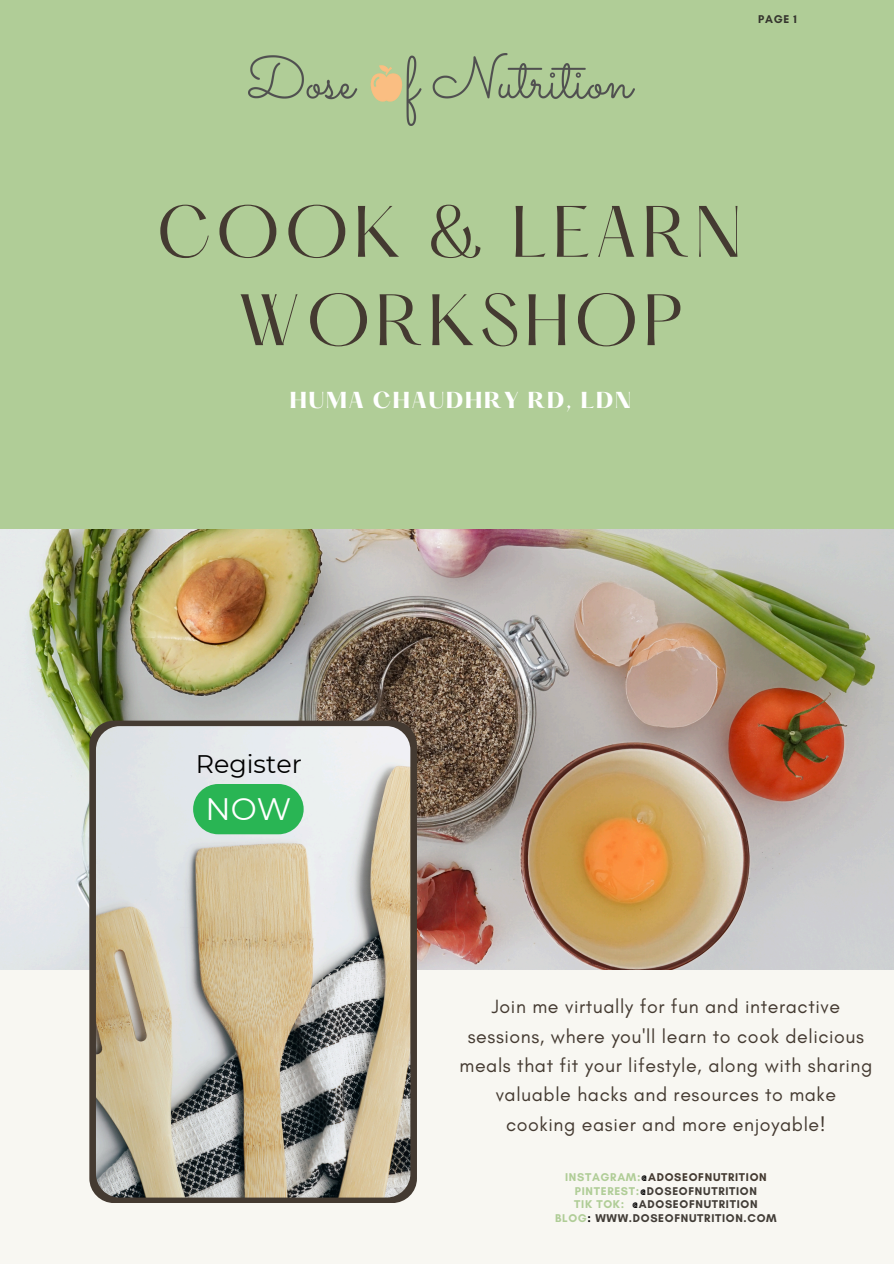
<style>
.page{position:relative;width:894px;height:1264px;background:#fff}
.page>*{position:absolute;margin:0;border:0;box-sizing:border-box;transform-origin:0 0}
.t1{font:63.6px "Hatton";letter-spacing:.07em;color:#443a31}
.t2{font:31.05px "Montserrat";color:#fff}
.t3{font:25.35px "Montserrat";color:#000}
.t4{font:700 20.1px "Hatton";letter-spacing:.06em;color:#fff}
.t5{font:19.65px/29.4px "Glacial Indifference";letter-spacing:.03em;color:#443a31;text-align:center}
.t6{font:700 11.55px "Glacial Indifference";letter-spacing:.06em;color:#423d37}
.t7{font:700 11.55px "Glacial Indifference";letter-spacing:.06em;color:#443a31}
.t8{font:700 11.55px "Glacial Indifference";color:#35352e}
.s1{color:#b0cd97}
.s2{color:#000}
</style>
<div class="page">
<div style="left:0;top:0;width:893px;height:1263px;background:#f8f7f2"></div>
<div style="left:0;top:0;width:893px;height:808px;background:#b0cd97"></div>
<img style="left:0;top:529px;width:893px;height:440px">
<img style="left:248px;top:53px;width:386px;height:72px">
<div style="left:89px;top:720px;width:328px;height:482px;background:#443a31;border-radius:25px"></div>
<img style="left:96px;top:726px;width:314px;height:471px;border-radius:24px">
<svg style="left:193px;top:784px;width:110px;height:50px;background:#3ab962"></svg>
<p class="t8" style="left:758px;top:12px;width:40px">PAGE 1</p>
<h1 class="t1" style="left:156px;top:202px;width:586px">COOK &amp; LEARN</h1>
<p class="t1" style="left:237px;top:290px;width:447px">WORKSHOP</p>
<p class="t4" style="left:289px;top:391px;width:343px">HUMA CHAUDHRY RD, LDN</p>
<p class="t3" style="left:196px;top:748px;width:108px">Register</p>
<p class="t2" style="left:205px;top:790px;width:87px">NOW</p>
<p class="t5" style="left:459px;top:991px;width:414px">Join me virtually for fun and interactive sessions, where you'll learn to cook delicious meals that fit your lifestyle, along with sharing valuable hacks and resources to make cooking easier and more enjoyable!</p>
<h3 class="t7" style="left:565px;top:1170px;width:203px"><span class="s1">INSTAGRAM:</span><span class="s2">@</span>ADOSEOFNUTRITION</h3>
<h2 class="t6" style="left:574px;top:1183px;width:183px"><span class="s1">PINTEREST:</span><span class="s2">@</span>DOSEOFNUTRITION</h2>
<p class="t6" style="left:574px;top:1197px;width:185px"><span class="s1">TIK TOK:</span> <span class="s2">@</span>ADOSEOFNUTRITION</p>
<p class="t6" style="left:555px;top:1210px;width:223px"><span class="s1">BLOG</span><span class="s2">:</span> WWW.DOSEOFNUTRITION.COM</p>
</div>
